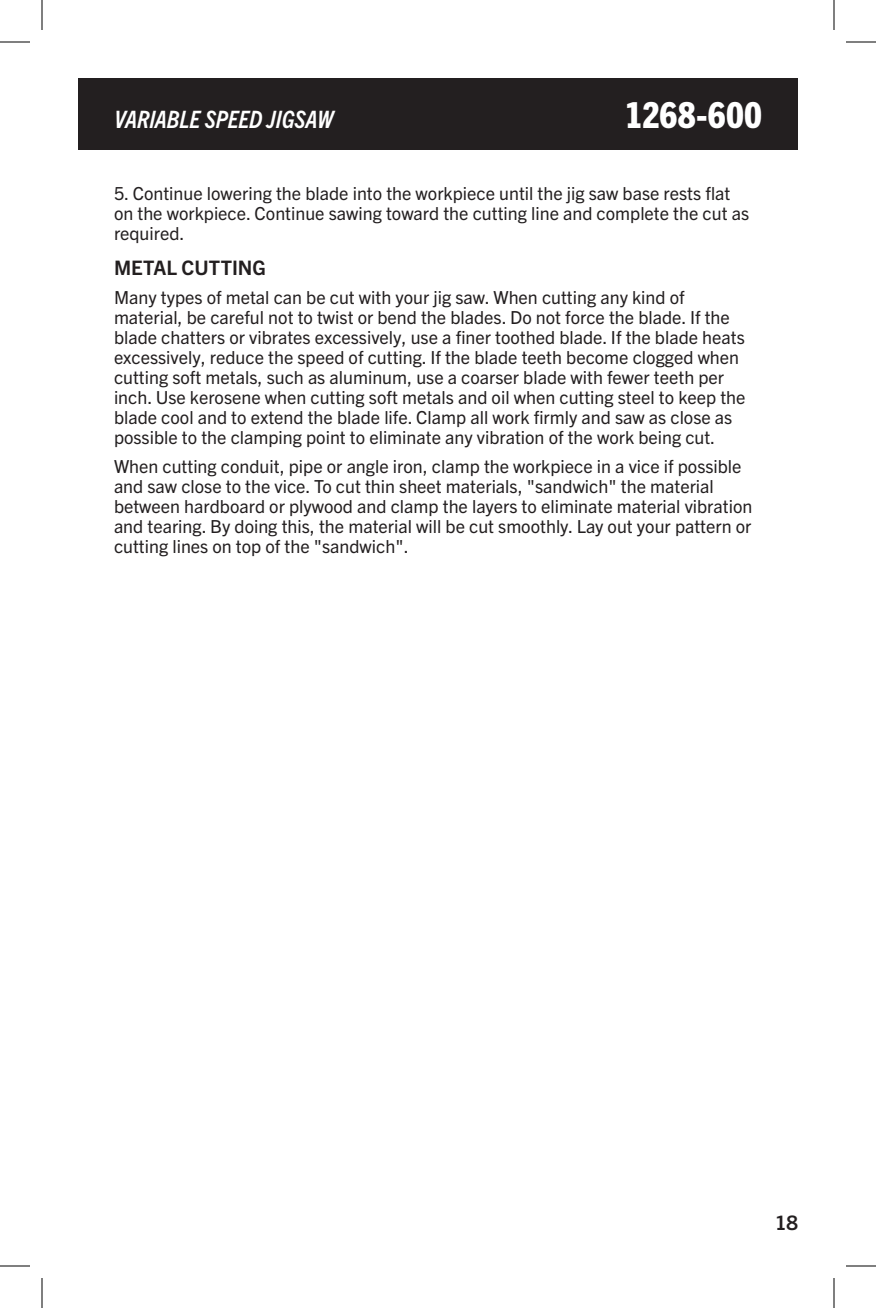
<style>
.page{position:relative;width:876px;height:1308px;background:#fff}
.page>*{position:absolute;margin:0;border:0;box-sizing:border-box;transform-origin:0 0}
.t1{font:800 condensed 36px "Trade Gothic Next LT Pro";letter-spacing:.005em;color:#fff}
.t2{font:italic 700 condensed 24px "Trade Gothic Next LT Pro";letter-spacing:-.005em;color:#fff}
.t3{font:700 20px "Trade Gothic Next LT Pro";color:#231f20}
.t4{font:18px/20px "Trade Gothic Next LT Pro";color:#231f20}
</style>
<div class="page">
<div style="left:78px;top:78px;width:720px;height:72px;background:#231f20"></div>
<hr style="left:0;top:42px;width:30px;height:1px;background:#000">
<hr style="left:846px;top:42px;width:30px;height:1px;background:#000">
<hr style="left:0;top:1266px;width:30px;height:1px;background:#000">
<hr style="left:846px;top:1266px;width:30px;height:1px;background:#000">
<hr style="left:42px;top:0;width:1px;height:30px;background:#000">
<hr style="left:42px;top:1278px;width:1px;height:30px;background:#000">
<hr style="left:834px;top:0;width:1px;height:30px;background:#000">
<hr style="left:834px;top:1278px;width:1px;height:30px;background:#000">
<h2 class="t2" style="left:114px;top:103px;width:221px">VARIABLE SPEED JIGSAW</h2>
<h1 class="t1" style="left:625px;top:90px;width:139px">1268-600</h1>
<p class="t4" style="left:114px;top:182px;width:637px">5. Continue lowering the blade into the workpiece until the jig saw base rests flat on the workpiece. Continue sawing toward the cutting line and complete the cut as required.</p>
<p class="t3" style="left:114px;top:254px;width:153px">METAL CUTTING</p>
<p class="t4" style="left:114px;top:286px;width:633px">Many types of metal can be cut with your jig saw. When cutting any kind of material, be careful not to twist or bend the blades. Do not force the blade. If the blade chatters or vibrates excessively, use a finer toothed blade. If the blade heats excessively, reduce the speed of cutting. If the blade teeth become clogged when cutting soft metals, such as aluminum, use a coarser blade with fewer teeth per inch. Use kerosene when cutting soft metals and oil when cutting steel to keep the blade cool and to extend the blade life. Clamp all work firmly and saw as close as possible to the clamping point to eliminate any vibration of the work being cut.</p>
<p class="t4" style="left:114px;top:455px;width:640px">When cutting conduit, pipe or angle iron, clamp the workpiece in a vice if possible and saw close to the vice. To cut thin sheet materials, "sandwich" the material between hardboard or plywood and clamp the layers to eliminate material vibration and tearing. By doing this, the material will be cut smoothly. Lay out your pattern or cutting lines on top of the "sandwich".</p>
<p class="t3" style="left:775px;top:1209px;width:24px">18</p>
</div>
